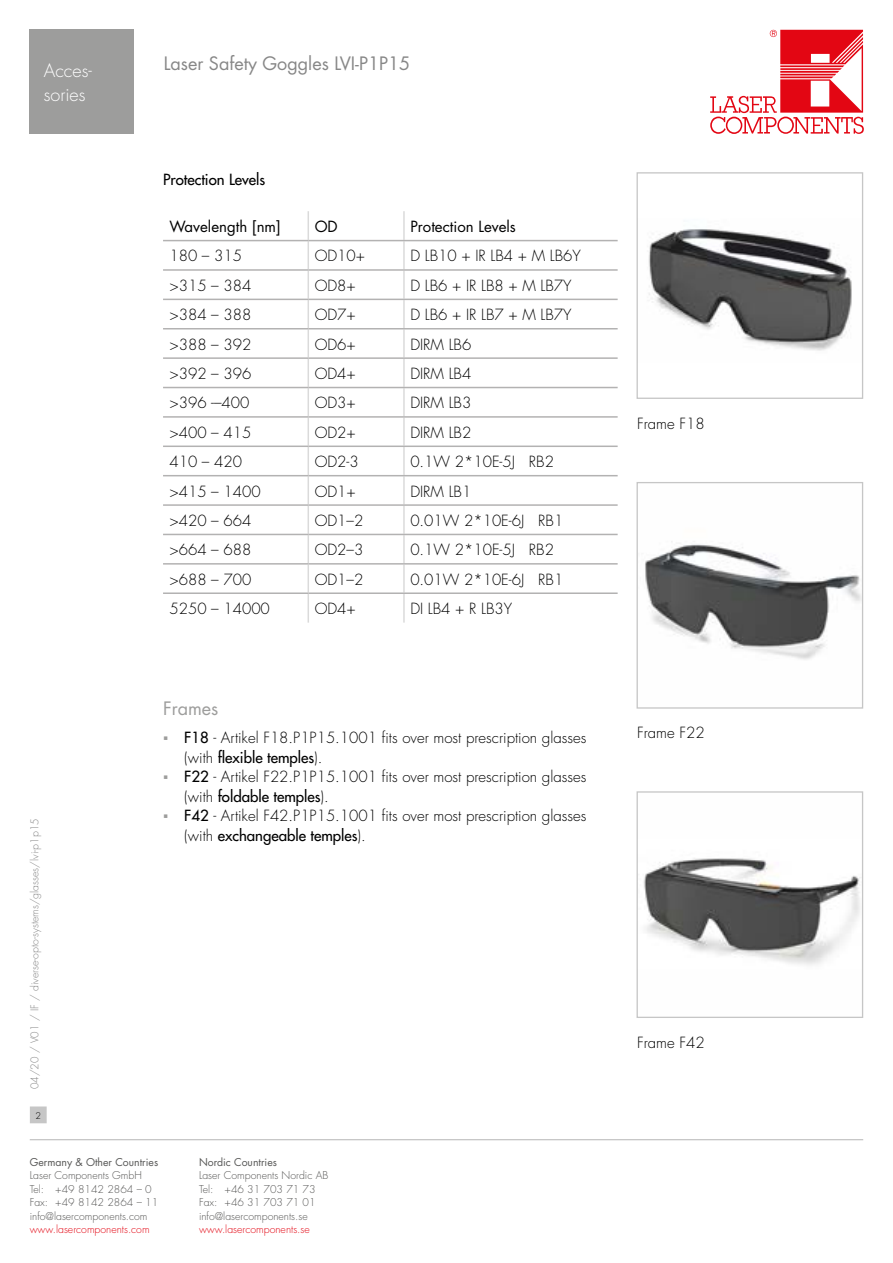
<style>
.page{position:relative;width:893px;height:1263px;background:#fff}
.page>*{position:absolute;margin:0;border:0;box-sizing:border-box;transform-origin:0 0}
.t1{font:18px "Futura Std";color:#878787}
.t2{font:300 18px/24px "Futura Std";color:#fff}
.t3{font:18px "Futura Std";color:#9d9d9c}
.t4{font:300 15px/19.5px "Futura Std";color:#000}
.t5{font:15px "Futura Std";color:#000}
.t6{font:500 15px "Futura Std";color:#000}
.t7{font:300 10.5px/13.5px "Futura Std";color:#575756}
.t8{font:300 10.5px "Futura Std";color:#878787}
.t9{font:300 10.5px "Futura Std";color:#e30613}
.t10{font:10.5px "Futura Std";color:#575756}
.t11{font:300 9px "Futura Std";color:#000}
.s1{font-family:"Calibri";font-weight:400;color:#9d9d9c}
.s2{font-weight:500}
</style>
<div class="page">
<svg style="left:710px;top:30px;width:153px;height:104px"></svg>
<hr style="left:30px;top:1139px;width:833px;height:1px;background:#c6c6c6">
<div style="left:31px;top:1107px;width:15px;height:16px;background:#c6c6c6"></div>
<div style="left:30px;top:1106px;width:17px;height:17px;border:1px solid #c6c6c6"></div>
<img style="left:645px;top:541px;width:216px;height:119px">
<div style="left:636px;top:482px;width:227px;height:227px;border:1px solid #c6c6c6"></div>
<img style="left:643px;top:858px;width:218px;height:107px">
<div style="left:636px;top:791px;width:227px;height:227px;border:1px solid #c6c6c6"></div>
<hr style="left:403px;top:211px;width:2px;height:29px;background:#dadada">
<hr style="left:403px;top:241px;width:2px;height:28px;background:#dadada">
<hr style="left:403px;top:271px;width:2px;height:28px;background:#dadada">
<hr style="left:403px;top:300px;width:2px;height:28px;background:#dadada">
<hr style="left:403px;top:329px;width:2px;height:28px;background:#dadada">
<hr style="left:403px;top:359px;width:2px;height:28px;background:#dadada">
<hr style="left:403px;top:388px;width:2px;height:28px;background:#dadada">
<hr style="left:403px;top:418px;width:2px;height:27px;background:#dadada">
<hr style="left:403px;top:447px;width:2px;height:28px;background:#dadada">
<hr style="left:403px;top:476px;width:2px;height:28px;background:#dadada">
<hr style="left:403px;top:506px;width:2px;height:28px;background:#dadada">
<hr style="left:403px;top:535px;width:2px;height:28px;background:#dadada">
<hr style="left:403px;top:565px;width:2px;height:27px;background:#dadada">
<svg style="left:308px;top:211px;width:1px;height:412px"></svg>
<hr style="left:403px;top:594px;width:2px;height:29px;background:#dadada">
<hr style="left:163px;top:240px;width:145px;height:1px;background:#b3b2b2">
<hr style="left:308px;top:240px;width:96px;height:1px;background:#b3b2b2">
<hr style="left:404px;top:240px;width:214px;height:1px;background:#b3b2b2">
<hr style="left:163px;top:269px;width:145px;height:2px;background:#b3b2b2">
<hr style="left:308px;top:269px;width:96px;height:2px;background:#b3b2b2">
<hr style="left:404px;top:269px;width:214px;height:2px;background:#b3b2b2">
<hr style="left:163px;top:299px;width:145px;height:1px;background:#b3b2b2">
<hr style="left:308px;top:299px;width:96px;height:1px;background:#b3b2b2">
<hr style="left:404px;top:299px;width:214px;height:1px;background:#b3b2b2">
<hr style="left:163px;top:328px;width:145px;height:1px;background:#b3b2b2">
<hr style="left:308px;top:328px;width:96px;height:1px;background:#b3b2b2">
<hr style="left:404px;top:328px;width:214px;height:1px;background:#b3b2b2">
<hr style="left:163px;top:357px;width:145px;height:2px;background:#b3b2b2">
<hr style="left:308px;top:357px;width:96px;height:2px;background:#b3b2b2">
<hr style="left:404px;top:357px;width:214px;height:2px;background:#b3b2b2">
<hr style="left:163px;top:387px;width:145px;height:1px;background:#b3b2b2">
<hr style="left:308px;top:387px;width:96px;height:1px;background:#b3b2b2">
<hr style="left:404px;top:387px;width:214px;height:1px;background:#b3b2b2">
<hr style="left:163px;top:416px;width:145px;height:2px;background:#b3b2b2">
<hr style="left:308px;top:416px;width:96px;height:2px;background:#b3b2b2">
<hr style="left:404px;top:416px;width:214px;height:2px;background:#b3b2b2">
<hr style="left:163px;top:445px;width:145px;height:2px;background:#b3b2b2">
<hr style="left:308px;top:445px;width:96px;height:2px;background:#b3b2b2">
<hr style="left:404px;top:445px;width:214px;height:2px;background:#b3b2b2">
<hr style="left:163px;top:475px;width:145px;height:1px;background:#b3b2b2">
<hr style="left:308px;top:475px;width:96px;height:1px;background:#b3b2b2">
<hr style="left:404px;top:475px;width:214px;height:1px;background:#b3b2b2">
<hr style="left:163px;top:504px;width:145px;height:2px;background:#b3b2b2">
<hr style="left:308px;top:504px;width:96px;height:2px;background:#b3b2b2">
<hr style="left:404px;top:504px;width:214px;height:2px;background:#b3b2b2">
<hr style="left:163px;top:534px;width:145px;height:1px;background:#b3b2b2">
<hr style="left:308px;top:534px;width:96px;height:1px;background:#b3b2b2">
<hr style="left:404px;top:534px;width:214px;height:1px;background:#b3b2b2">
<hr style="left:163px;top:563px;width:145px;height:2px;background:#b3b2b2">
<hr style="left:308px;top:563px;width:96px;height:2px;background:#b3b2b2">
<hr style="left:404px;top:563px;width:214px;height:2px;background:#b3b2b2">
<hr style="left:163px;top:592px;width:145px;height:2px;background:#b3b2b2">
<hr style="left:308px;top:592px;width:96px;height:2px;background:#b3b2b2">
<hr style="left:404px;top:592px;width:214px;height:2px;background:#b3b2b2">
<img style="left:648px;top:229px;width:204px;height:122px">
<div style="left:636px;top:172px;width:227px;height:227px;border:1px solid #c6c6c6"></div>
<div style="left:30px;top:30px;width:104px;height:104px;background:#9d9d9c"></div>
<p class="t2" style="left:44px;top:59px;width:50px">Acces&shy;sories</p>
<p class="t8" style="left:28px;top:1089px;width:272px;rotate:-90deg">04/20 / V01 / IF / diverse-opto-systems/glasses/lvi-p1p15</p>
<p class="t11" style="left:35px;top:1110px;width:7px">2</p>
<p class="t1" style="left:164px;top:52px;width:248px">Laser Safety Goggles LVI-P1P15</p>
<p class="t6" style="left:163px;top:170px;width:104px">Protection Levels</p>
<p class="t5" style="left:169px;top:217px;width:113px">Wavelength [nm]</p>
<p class="t5" style="left:315px;top:217px;width:25px">OD</p>
<p class="t5" style="left:410px;top:217px;width:107px">Protection Levels</p>
<p class="t4" style="left:169px;top:247px;width:74px">180 – 315</p>
<p class="t4" style="left:315px;top:247px;width:52px">OD10+</p>
<p class="t4" style="left:410px;top:247px;width:172px">D LB10 + IR LB4 + M LB6Y</p>
<p class="t4" style="left:169px;top:276px;width:83px">&gt;315 – 384</p>
<p class="t4" style="left:315px;top:276px;width:43px">OD8+</p>
<p class="t4" style="left:410px;top:276px;width:163px">D LB6 + IR LB8 + M LB7Y</p>
<p class="t4" style="left:169px;top:305px;width:83px">&gt;384 – 388</p>
<p class="t4" style="left:315px;top:305px;width:43px">OD7+</p>
<p class="t4" style="left:410px;top:305px;width:163px">D LB6 + IR LB7 + M LB7Y</p>
<p class="t4" style="left:169px;top:335px;width:83px">&gt;388 – 392</p>
<p class="t4" style="left:315px;top:335px;width:43px">OD6+</p>
<p class="t4" style="left:410px;top:335px;width:63px">DIRM LB6</p>
<p class="t4" style="left:169px;top:364px;width:83px">&gt;392 – 396</p>
<p class="t4" style="left:315px;top:364px;width:43px">OD4+</p>
<p class="t4" style="left:410px;top:364px;width:63px">DIRM LB4</p>
<p class="t4" style="left:169px;top:394px;width:82px">&gt;396 -–400</p>
<p class="t4" style="left:315px;top:394px;width:43px">OD3+</p>
<p class="t4" style="left:410px;top:394px;width:63px">DIRM LB3</p>
<p class="t4" style="left:169px;top:423px;width:83px">&gt;400 – 415</p>
<p class="t4" style="left:315px;top:423px;width:43px">OD2+</p>
<p class="t4" style="left:410px;top:423px;width:63px">DIRM LB2</p>
<p class="t4" style="left:169px;top:452px;width:74px">410 – 420</p>
<p class="t4" style="left:315px;top:452px;width:46px">OD2-3</p>
<p class="t4" style="left:410px;top:452px;width:145px">0.1W 2*10E-5J RB2</p>
<p class="t4" style="left:169px;top:482px;width:93px">&gt;415 – 1400</p>
<p class="t4" style="left:315px;top:482px;width:43px">OD1+</p>
<p class="t4" style="left:410px;top:482px;width:63px">DIRM LB1</p>
<p class="t4" style="left:169px;top:511px;width:83px">&gt;420 – 664</p>
<p class="t4" style="left:315px;top:511px;width:50px">OD1–2</p>
<p class="t4" style="left:410px;top:511px;width:155px">0.01W 2*10E-6J RB1</p>
<p class="t4" style="left:169px;top:541px;width:83px">&gt;664 – 688</p>
<p class="t4" style="left:315px;top:541px;width:50px">OD2–3</p>
<p class="t4" style="left:410px;top:541px;width:145px">0.1W 2*10E-5J RB2</p>
<p class="t4" style="left:169px;top:570px;width:83px">&gt;688 – 700</p>
<p class="t4" style="left:315px;top:570px;width:50px">OD1–2</p>
<p class="t4" style="left:410px;top:570px;width:155px">0.01W 2*10E-6J RB1</p>
<p class="t4" style="left:169px;top:599px;width:102px">5250 – 14000</p>
<p class="t4" style="left:315px;top:599px;width:43px">OD4+</p>
<p class="t4" style="left:410px;top:599px;width:103px">DI LB4 + R LB3Y</p>
<p class="t3" style="left:163px;top:697px;width:57px">Frames</p>
<p class="t4" style="left:184px;top:728px;width:404px;text-indent:-21px"><span class="s1">▪</span> <span class="s2">F18</span> - Artikel F18.P1P15.1001 fits over most prescription glasses (with <span class="s2">flexible temples</span>).</p>
<p class="t4" style="left:184px;top:767px;width:404px;text-indent:-21px"><span class="s1">▪</span> <span class="s2">F22</span> - Artikel F22.P1P15.1001 fits over most prescription glasses (with <span class="s2">foldable temples</span>).</p>
<p class="t4" style="left:184px;top:806px;width:404px;text-indent:-21px"><span class="s1">▪</span> <span class="s2">F42</span> - Artikel F42.P1P15.1001 fits over most prescription glasses (with <span class="s2">exchangeable temples</span>).</p>
<p class="t10" style="left:30px;top:1155px;width:130px">Germany &amp; Other Countries</p>
<p class="t7" style="left:30px;top:1169px;width:130px">Laser Components GmbH<br>Tel: +49 8142 2864 – 0<br>Fax: +49 8142 2864 – 11 info@lasercomponents.com</p>
<p class="t9" style="left:30px;top:1223px;width:121px">www.lasercomponents.com</p>
<p class="t10" style="left:199px;top:1155px;width:79px">Nordic Countries</p>
<p class="t7" style="left:199px;top:1169px;width:131px">Laser Components Nordic AB<br>Tel: +46 31 703 71 73<br>Fax: +46 31 703 71 01 info@lasercomponents.se</p>
<p class="t9" style="left:199px;top:1223px;width:112px">www.lasercomponents.se</p>
<p class="t4" style="left:637px;top:414px;width:69px">Frame F18</p>
<p class="t4" style="left:637px;top:724px;width:69px">Frame F22</p>
<p class="t4" style="left:637px;top:1033px;width:69px">Frame F42</p>
</div>
